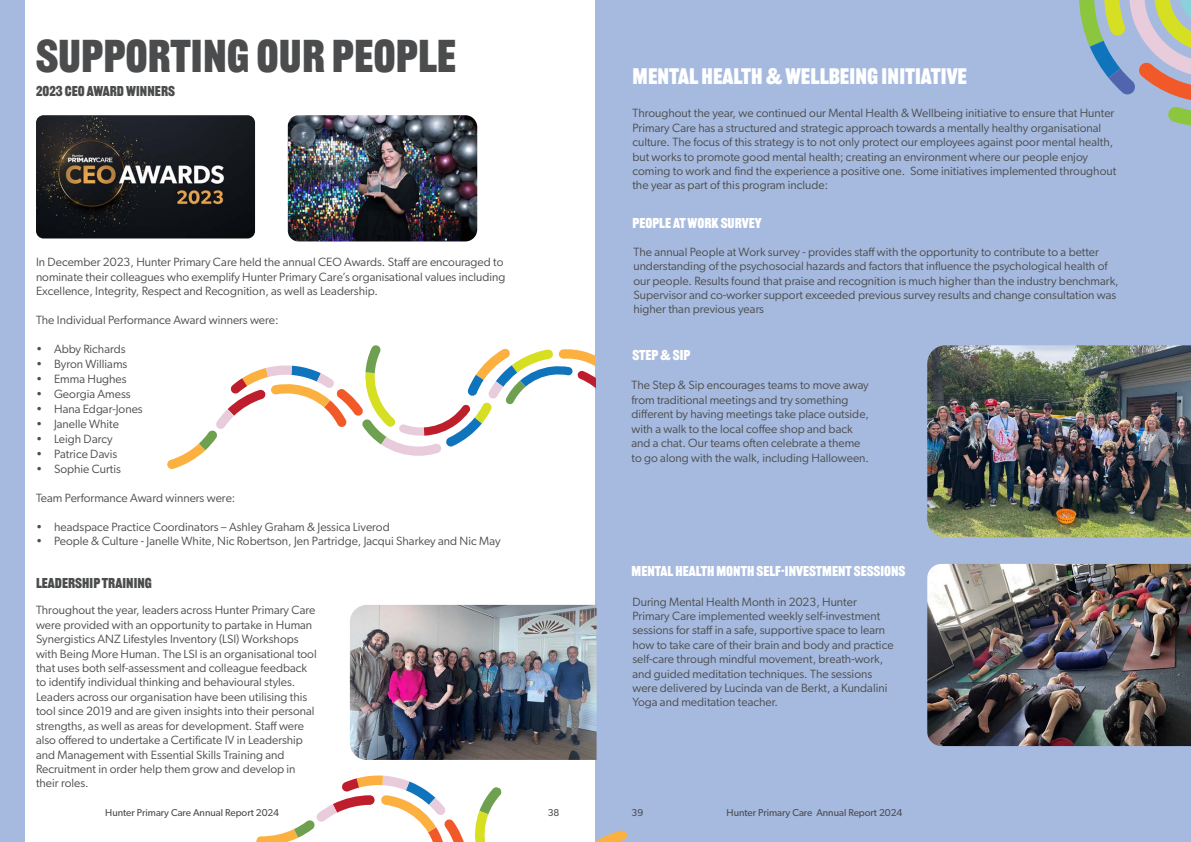
<style>
.page{position:relative;width:1191px;height:842px;background:#fff}
.page>*{position:absolute;margin:0;border:0;box-sizing:border-box;transform-origin:0 0}
.t1{font:500 45px "Railroad Gothic ATF";color:#4b4c4d}
.t2{font:500 22px "Railroad Gothic ATF";color:#fff}
.t3{font:500 14px "Railroad Gothic ATF";color:#fff}
.t4{font:500 14px "Railroad Gothic ATF";color:#4b4c4d}
.t5{font:12px/14.4px "Gibson";color:#4b4c4d}
.t6{font:10px "Gibson";color:#4b4c4d}
</style>
<div class="page">
<div style="left:595px;top:0;width:596px;height:842px;background:#a6badf"></div>
<img style="left:288px;top:115px;width:189px;height:126px">
<img style="left:36px;top:115px;width:219px;height:123px">
<svg style="left:594px;top:830px;width:33px;height:12px"></svg>
<svg style="left:475px;top:787px;width:27px;height:55px"></svg>
<svg style="left:256px;top:775px;width:208px;height:67px"></svg>
<svg style="left:1079px;top:0;width:112px;height:126px"></svg>
<img style="left:927px;top:345px;width:264px;height:192px">
<img style="left:927px;top:564px;width:264px;height:182px">
<img style="left:350px;top:605px;width:246px;height:155px">
<svg style="left:167px;top:345px;width:428px;height:124px"></svg>
<div style="left:0;top:0;width:25px;height:842px;background:#a6badf"></div>
<p class="t1" style="left:36px;top:28px;width:422px">SUPPORTING OUR PEOPLE</p>
<p class="t4" style="left:36px;top:82px;width:140px">2023 CEO AWARD WINNERS</p>
<p class="t5" style="left:36px;top:255px;width:471px">In December 2023, Hunter Primary Care held the annual CEO Awards. Staff are encouraged to nominate their colleagues who exemplify Hunter Primary Care’s organisational values including<br>Excellence, Integrity, Respect and Recognition, as well as Leadership.</p>
<p class="t5" style="left:36px;top:312px;width:244px">The Individual Performance Award winners were:</p>
<p class="t5" style="left:36px;top:342px;width:91px">• Abby Richards</p>
<p class="t5" style="left:36px;top:357px;width:93px">• Byron Williams</p>
<p class="t5" style="left:36px;top:372px;width:92px">• Emma Hughes</p>
<p class="t5" style="left:36px;top:387px;width:96px">• Georgia Amess</p>
<p class="t5" style="left:36px;top:402px;width:108px">• Hana Edgar-Jones</p>
<p class="t5" style="left:36px;top:417px;width:84px">• Janelle White</p>
<p class="t5" style="left:36px;top:432px;width:78px">• Leigh Darcy</p>
<p class="t5" style="left:36px;top:447px;width:83px">• Patrice Davis</p>
<p class="t5" style="left:36px;top:462px;width:86px">• Sophie Curtis</p>
<p class="t5" style="left:36px;top:490px;width:201px">Team Performance Award winners were:</p>
<p class="t5" style="left:36px;top:519px;width:355px">• headspace Practice Coordinators – Ashley Graham &amp; Jessica Liverod</p>
<p class="t5" style="left:36px;top:534px;width:466px">• People &amp; Culture - Janelle White, Nic Robertson, Jen Partridge, Jacqui Sharkey and Nic May</p>
<p class="t4" style="left:36px;top:574px;width:117px">LEADERSHIP TRAINING</p>
<p class="t2" style="left:632px;top:63px;width:336px">MENTAL HEALTH &amp; WELLBEING INITIATIVE</p>
<p class="t5" style="left:632px;top:106px;width:485px">Throughout the year, we continued our Mental Health &amp; Wellbeing initiative to ensure that Hunter Primary Care has a structured and strategic approach towards a mentally healthy organisational culture. The focus of this strategy is to not only protect our employees against poor mental health, but works to promote good mental health; creating an environment where our people enjoy coming to work and find the experience a positive one. Some initiatives implemented throughout the year as part of this program include:</p>
<p class="t3" style="left:632px;top:214px;width:131px">PEOPLE AT WORK SURVEY</p>
<p class="t5" style="left:633px;top:244px;width:487px">The annual People at Work survey - provides staff with the opportunity to contribute to a better understanding of the psychosocial hazards and factors that influence the psychological health of our people. Results found that praise and recognition is much higher than the industry benchmark, Supervisor and co-worker support exceeded previous survey results and change consultation was higher than previous years</p>
<p class="t3" style="left:632px;top:346px;width:59px">STEP &amp; SIP</p>
<p class="t5" style="left:631px;top:378px;width:239px">The Step &amp; Sip encourages teams to move away from traditional meetings and try something different by having meetings take place outside, with a walk to the local coffee shop and back and a chat. Our teams often celebrate a theme to go along with the walk, including Halloween.</p>
<p class="t3" style="left:631px;top:562px;width:275px">MENTAL HEALTH MONTH SELF-INVESTMENT SESSIONS</p>
<p class="t5" style="left:632px;top:594px;width:263px">During Mental Health Month in 2023, Hunter Primary Care implemented weekly self-investment sessions for staff in a safe, supportive space to learn how to take care of their brain and body and practice self-care through mindful movement, breath-work, and guided meditation techniques. The sessions were delivered by Lucinda van de Berkt, a Kundalini Yoga and meditation teacher.</p>
<p class="t5" style="left:36px;top:603px;width:282px">Throughout the year, leaders across Hunter Primary Care were provided with an opportunity to partake in Human Synergistics ANZ Lifestyles Inventory (LSI) Workshops with Being More Human. The LSI is an organisational tool that uses both self-assessment and colleague feedback to identify individual thinking and behavioural styles.<br>Leaders across our organisation have been utilising this tool since 2019 and are given insights into their personal strengths, as well as areas for development. Staff were also offered to undertake a Certificate IV in Leadership and Management with Essential Skills Training and Recruitment in order help them grow and develop in their roles.</p>
<p class="t6" style="left:105px;top:807px;width:175px">Hunter Primary Care Annual Report 2024</p>
<p class="t6" style="left:547px;top:807px;width:13px">38</p>
<p class="t6" style="left:631px;top:807px;width:13px">39</p>
<p class="t6" style="left:726px;top:807px;width:177px">Hunter Primary Care Annual Report 2024</p>
</div>
